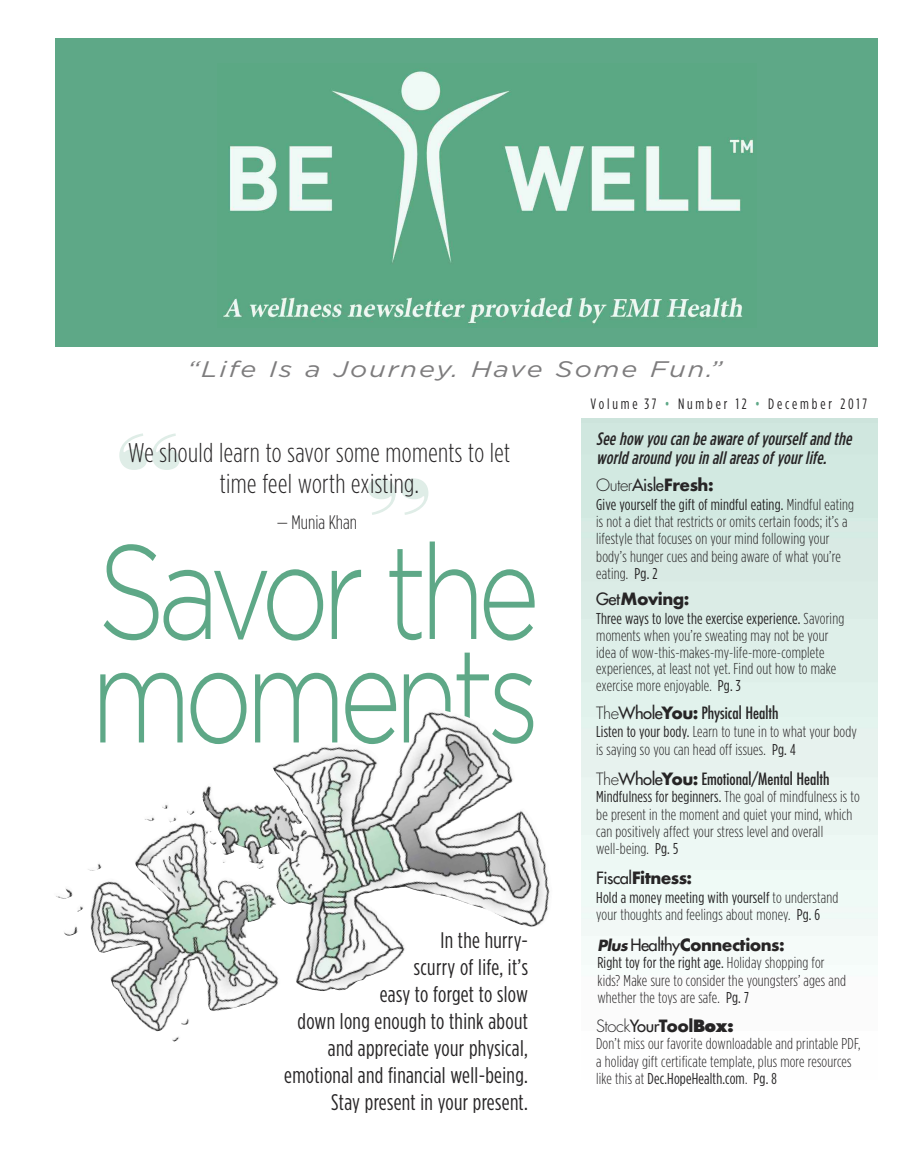
<style>
.page{position:relative;width:918px;height:1161px;background:#fff}
.page>*{position:absolute;margin:0;border:0;box-sizing:border-box;transform-origin:0 0}
.t1{font:300 133.5px/103.5px "Gotham";letter-spacing:-.07em;color:#5ea887;scale:.8 1}
.t2{font:90px "Bodoni Poster";color:#dfede7}
.t3{font:300 27px/31.5px "Gotham Condensed";letter-spacing:.015em;color:#272526;text-align:center}
.t4{font:22.5px/27px "Gotham Condensed";letter-spacing:.015em;color:#272526;text-align:right}
.t5{font:italic 22.5px "Gotham";letter-spacing:.07em;color:#7d7c7d;scale:1.2 1}
.t6{font:300 19.5px "Gotham Condensed";color:#272526}
.t7{font:italic 500 18px/19.5px "Gotham Condensed";color:#272526}
.t8{font:700 16.5px "Futura";letter-spacing:-.035em;color:#272526}
.t9{font:condensed 16.5px "Futura";color:#272526}
.t10{font:300 16.5px "Futura";letter-spacing:-.03em;color:#272526}
.t11{font:300 15.75px/17.2px "Gotham Condensed";letter-spacing:.01em;color:#272526}
.t12{font:15px "Gotham Condensed";letter-spacing:.19em;color:#272526}
.s1{color:#5ea887}
.s2{font-weight:300}
.s3{font-weight:400}
.s4{font-weight:300;font-stretch:normal}
.s5{font-stretch:normal}
.s6{font-weight:700;font-stretch:normal}
.s7{font-style:italic;font-size:15px}
.s8{font-weight:700}
.s9{font-weight:800}
</style>
<div class="page">
<img style="left:116px;top:712px;width:434px;height:320px">
<div style="left:55px;top:39px;width:823px;height:308px;background:#5ea887"></div>
<img style="left:223px;top:70px;width:531px;height:256px">
<h3 class="t5" style="left:187px;top:361px;width:448px">“Life Is a Journey. Have Some Fun.”</h3>
<p class="t12" style="left:591px;top:399px;width:278px">Volume 37 <span class="s1">•</span> Number 12 <span class="s1">•</span> December 2017</p>
<p class="t7" style="left:596px;top:430px;width:260px">See how you can be aware of yourself and the world around you in all areas of your life.</p>
<h2 class="t2" style="left:117px;top:413px;width:66px">“</h2>
<h3 class="t3" style="left:128px;top:438px;width:384px">We should learn to savor some moments to let time feel worth existing.</h3>
<p class="t6" style="left:277px;top:515px;width:82px">— Munia Khan</p>
<h1 class="t1" style="left:90px;top:551px;width:564px">Savor the moments</h1>
<p class="t8" style="left:596px;top:473px;width:119px"><span class="s2">Outer</span><span class="s3">Aisle</span>Fresh:</p>
<p class="t11" style="left:596px;top:497px;width:259px"><span class="s3">Give yourself the gift of mindful eating.</span> Mindful eating is not a diet that restricts or omits certain foods; it’s a lifestyle that focuses on your mind following your body’s hunger cues and being aware of what you’re eating. <span class="s3">Pg. 2</span></p>
<h2 class="t2" style="left:366px;top:458px;width:66px">”</h2>
<p class="t8" style="left:596px;top:587px;width:95px"><span class="s3">Get</span>Moving:</p>
<p class="t11" style="left:596px;top:611px;width:250px"><span class="s3">Three ways to love the exercise experience.</span> Savoring moments when you’re sweating may not be your idea of wow-this-makes-my-life-more-complete experiences, at least not yet. Find out how to make exercise more enjoyable. <span class="s3">Pg. 3</span></p>
<p class="t9" style="left:596px;top:705px;width:184px"><span class="s4">The</span><span class="s5">Whole</span><span class="s6">You:</span> Physical Health</p>
<p class="t11" style="left:596px;top:724px;width:262px"><span class="s3">Listen to your body.</span> Learn to tune in to what your body is saying so you can head off issues. <span class="s3">Pg. 4</span></p>
<p class="t9" style="left:596px;top:771px;width:235px"><span class="s4">The</span><span class="s5">Whole</span><span class="s6">You:</span> Emotional/Mental Health</p>
<p class="t11" style="left:596px;top:789px;width:265px"><span class="s3">Mindfulness for beginners.</span> The goal of mindfulness is to be present in the moment and quiet your mind, which can positively affect your stress level and overall well-being. <span class="s3">Pg. 5</span></p>
<p class="t8" style="left:596px;top:866px;width:97px"><span class="s3">Fiscal</span>Fitness:</p>
<p class="t11" style="left:596px;top:890px;width:244px"><span class="s3">Hold a money meeting with yourself</span> to understand your thoughts and feelings about money. <span class="s3">Pg. 6</span></p>
<h3 class="t4" style="left:284px;top:929px;width:245px">In the hurry-<br>scurry of life, it’s<br>easy to forget to slow<br>down long enough to think about and appreciate your physical, emotional and financial well-being.<br>Stay present in your present.</h3>
<p class="t8" style="left:597px;top:933px;width:189px"><span class="s7">Plus</span> <span class="s3">Healthy</span>Connections:</p>
<p class="t11" style="left:597px;top:955px;width:250px"><span class="s3">Right toy for the right age.</span> Holiday shopping for kids? Make sure to consider the youngsters’ ages and whether the toys are safe. <span class="s3">Pg. 7</span></p>
<p class="t10" style="left:596px;top:1018px;width:139px">Stock<span class="s3">Your</span><span class="s8">Tool</span><span class="s9">Box:</span></p>
<p class="t11" style="left:596px;top:1036px;width:266px">Don’t miss our favorite downloadable and printable PDF, a holiday gift certificate template, plus more resources like this at <span class="s3">Dec.HopeHealth.com</span>. <span class="s3">Pg. 8</span></p>
</div>
